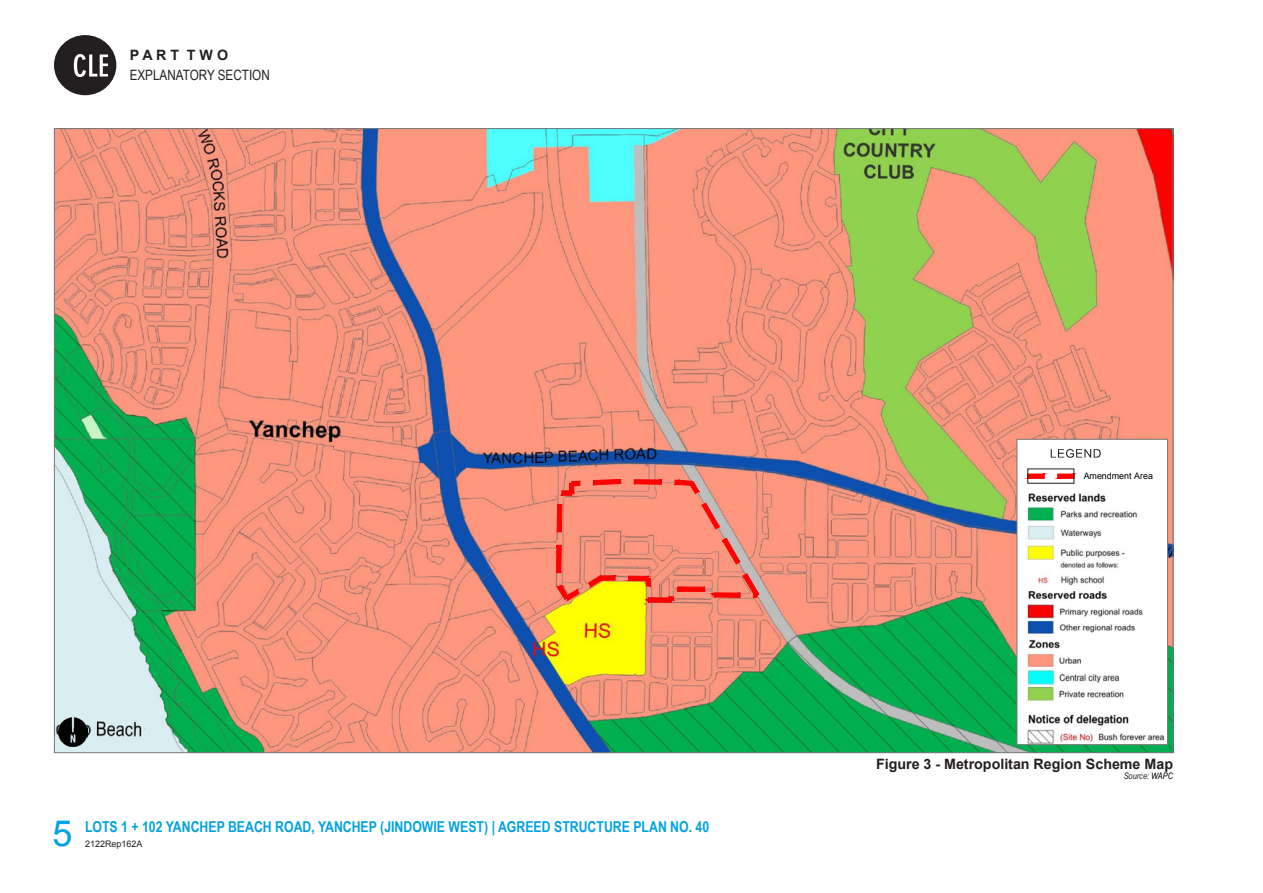
<style>
.page{position:relative;width:1263px;height:893px;background:#fff}
.page>*{position:absolute;margin:0;border:0;box-sizing:border-box;transform-origin:0 0}
.t1{font:36px "Arial";color:#00a2df}
.t2{font:700 15px "Arial Narrow";color:#00a2df}
.t3{font:700 14.25px "Arial";color:#231f20}
.t4{font:14.25px "Arial Narrow";color:#231f20}
.t5{font:9px "Arial";color:#231f20}
.t6{font:italic 9px "Arial Narrow";color:#231f20}
.t7{font:8.85px "Arial";color:#000}
.s1{color:#000}
</style>
<div class="page">
<div style="left:54px;top:35px;width:62px;height:60px;background:#231f20;border-radius:50%"></div>
<svg style="left:74px;top:54px;width:34px;height:23px"></svg>
<img style="left:56px;top:130px;width:1115px;height:621px">
<svg style="left:561px;top:481px;width:20px;height:15px"></svg>
<svg style="left:556px;top:504px;width:7px;height:29px"></svg>
<svg style="left:556px;top:545px;width:6px;height:28px"></svg>
<svg style="left:557px;top:585px;width:23px;height:16px"></svg>
<svg style="left:588px;top:575px;width:28px;height:12px"></svg>
<svg style="left:628px;top:575px;width:77px;height:28px;background:#f1844b"></svg>
<svg style="left:711px;top:573px;width:48px;height:25px"></svg>
<svg style="left:722px;top:538px;width:18px;height:27px"></svg>
<svg style="left:701px;top:502px;width:19px;height:28px"></svg>
<svg style="left:674px;top:479px;width:25px;height:15px"></svg>
<svg style="left:633px;top:479px;width:29px;height:6px"></svg>
<svg style="left:593px;top:479px;width:28px;height:7px"></svg>
<img style="left:59px;top:717px;width:29px;height:29px">
<svg style="left:1018px;top:441px;width:148px;height:302px"></svg>
<div style="left:1016px;top:439px;width:152px;height:306px;border:1px solid #77777a"></div>
<p class="t3" style="left:130px;top:46px;width:100px">P A R T T W O</p>
<p class="t4" style="left:130px;top:65px;width:142px">EXPLANATORY SECTION</p>
<h1 class="t1" style="left:52px;top:809px;width:22px">5</h1>
<p class="t2" style="left:85px;top:815px;width:626px">LOTS 1 + 102 YANCHEP BEACH ROAD, YANCHEP (JINDOWIE WEST) | AGREED STRUCTURE PLAN NO. 40</p>
<p class="t5" style="left:85px;top:838px;width:59px">2122Rep162A</p>
<p class="t7" style="left:1084px;top:470px;width:71px">Amendment Area</p>
<p class="t3" style="left:876px;top:754px;width:298px">Figure 3 - Metropolitan Region Scheme Map</p>
<p class="t6" style="left:1124px;top:770px;width:51px">Source: <span class="s1">WAPC</span></p>
</div>
